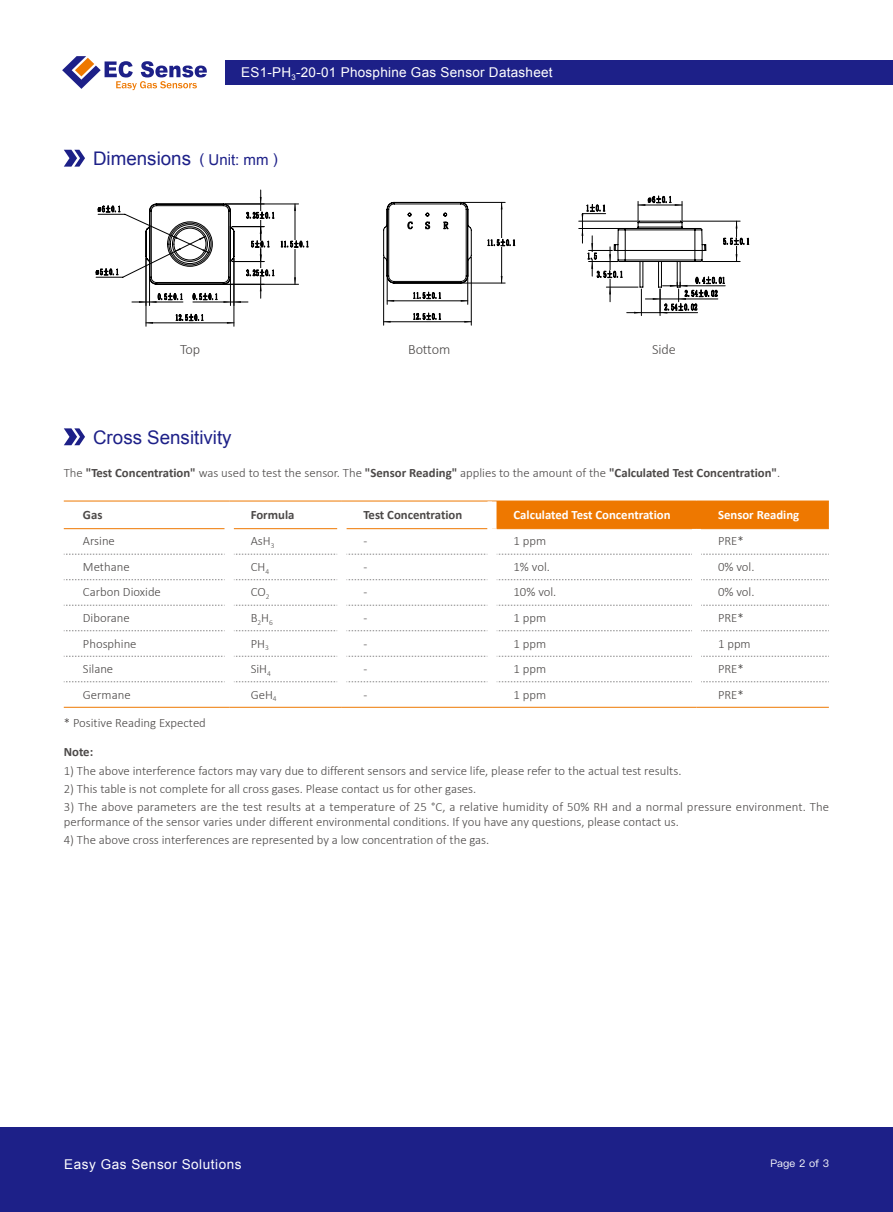
<style>
.page{position:relative;width:893px;height:1212px;background:#fff}
.page>*{position:absolute;margin:0;border:0;box-sizing:border-box;transform-origin:0 0}
.t1{font:18.75px "Arial";color:#1d2088}
.t2{font:300 14.25px "Calibri";letter-spacing:-.01em;color:#4c4948}
.t3{font:13.5px "Arial";letter-spacing:.02em;color:#fff}
.t4{font:13.5px "Arial";letter-spacing:.04em;color:#fff}
.t5{font:300 12.75px/15px "Calibri";color:#4c4948}
.t6{font:700 12.75px "Calibri";color:#4c4948}
.t7{font:700 12.75px "Calibri";color:#fff}
.t8{font:10.5px "Ping Fang SC";letter-spacing:.01em;color:#fff}
.s1{font-size:15px}
.s2{font-weight:300}
</style>
<div class="page">
<div style="left:225px;top:60px;width:668px;height:24px;background:#1d2088"></div>
<svg style="left:62px;top:56px;width:145px;height:34px"></svg>
<div style="left:0;top:1127px;width:893px;height:85px;background:#1d2088"></div>
<svg style="left:64px;top:150px;width:21px;height:17px"></svg>
<hr style="left:579px;top:221px;width:59px;height:1px;background:#000">
<hr style="left:579px;top:228px;width:56px;height:1px;background:#000">
<svg style="left:582px;top:196px;width:167px;height:120px"></svg>
<hr style="left:295px;top:204px;width:1px;height:36px;background:#000">
<hr style="left:295px;top:248px;width:1px;height:36px;background:#000">
<svg style="left:294px;top:205px;width:2px;height:6px"></svg>
<svg style="left:294px;top:277px;width:2px;height:7px"></svg>
<hr style="left:225px;top:204px;width:74px;height:1px;background:#000">
<hr style="left:225px;top:284px;width:74px;height:1px;background:#000">
<svg style="left:281px;top:247px;width:28px;height:1px"></svg>
<svg style="left:281px;top:240px;width:28px;height:7px"></svg>
<hr style="left:146px;top:323px;width:88px;height:1px;background:#000">
<svg style="left:147px;top:322px;width:6px;height:2px"></svg>
<svg style="left:227px;top:322px;width:7px;height:2px"></svg>
<hr style="left:146px;top:258px;width:1px;height:68px;background:#000">
<hr style="left:234px;top:258px;width:1px;height:68px;background:#000">
<svg style="left:176px;top:314px;width:27px;height:7px"></svg>
<svg style="left:96px;top:190px;width:178px;height:115px"></svg>
<hr style="left:384px;top:321px;width:87px;height:1px;background:#000">
<svg style="left:384px;top:321px;width:7px;height:2px"></svg>
<svg style="left:464px;top:321px;width:7px;height:2px"></svg>
<hr style="left:383px;top:257px;width:1px;height:68px;background:#000">
<hr style="left:471px;top:257px;width:1px;height:68px;background:#000">
<svg style="left:413px;top:313px;width:28px;height:7px"></svg>
<svg style="left:383px;top:202px;width:89px;height:102px"></svg>
<hr style="left:501px;top:202px;width:1px;height:36px;background:#000">
<hr style="left:501px;top:247px;width:1px;height:36px;background:#000">
<hr style="left:463px;top:202px;width:42px;height:1px;background:#000">
<hr style="left:463px;top:283px;width:42px;height:1px;background:#000">
<svg style="left:488px;top:238px;width:28px;height:9px"></svg>
<svg style="left:487px;top:239px;width:28px;height:7px"></svg>
<svg style="left:64px;top:428px;width:21px;height:17px"></svg>
<div style="left:496px;top:502px;width:333px;height:26px;background:#ee7800"></div>
<svg style="left:64px;top:554px;width:161px;height:1px"></svg>
<svg style="left:234px;top:554px;width:103px;height:1px"></svg>
<svg style="left:346px;top:554px;width:141px;height:1px"></svg>
<svg style="left:496px;top:554px;width:196px;height:1px"></svg>
<svg style="left:701px;top:554px;width:128px;height:1px"></svg>
<svg style="left:64px;top:579px;width:161px;height:1px"></svg>
<svg style="left:234px;top:579px;width:103px;height:1px"></svg>
<svg style="left:346px;top:579px;width:141px;height:1px"></svg>
<svg style="left:496px;top:579px;width:196px;height:1px"></svg>
<svg style="left:701px;top:579px;width:128px;height:1px"></svg>
<svg style="left:64px;top:605px;width:161px;height:1px"></svg>
<svg style="left:234px;top:605px;width:103px;height:1px"></svg>
<svg style="left:346px;top:605px;width:141px;height:1px"></svg>
<svg style="left:496px;top:605px;width:196px;height:1px"></svg>
<svg style="left:701px;top:605px;width:128px;height:1px"></svg>
<svg style="left:64px;top:630px;width:161px;height:1px"></svg>
<svg style="left:234px;top:630px;width:103px;height:1px"></svg>
<svg style="left:346px;top:630px;width:141px;height:1px"></svg>
<svg style="left:496px;top:630px;width:196px;height:1px"></svg>
<svg style="left:701px;top:630px;width:128px;height:1px"></svg>
<svg style="left:64px;top:656px;width:161px;height:1px"></svg>
<svg style="left:234px;top:656px;width:103px;height:1px"></svg>
<svg style="left:346px;top:656px;width:141px;height:1px"></svg>
<svg style="left:496px;top:656px;width:196px;height:1px"></svg>
<svg style="left:701px;top:656px;width:128px;height:1px"></svg>
<svg style="left:64px;top:681px;width:161px;height:1px"></svg>
<svg style="left:234px;top:681px;width:103px;height:1px"></svg>
<svg style="left:346px;top:681px;width:141px;height:1px"></svg>
<svg style="left:496px;top:681px;width:196px;height:1px"></svg>
<svg style="left:701px;top:681px;width:128px;height:1px"></svg>
<hr style="left:64px;top:528px;width:161px;height:1px;background:#ee7800">
<hr style="left:234px;top:528px;width:103px;height:1px;background:#ee7800">
<hr style="left:346px;top:528px;width:141px;height:1px;background:#ee7800">
<hr style="left:496px;top:528px;width:200px;height:1px;background:#ee7800">
<hr style="left:696px;top:528px;width:133px;height:1px;background:#ee7800">
<hr style="left:64px;top:501px;width:165px;height:1px;background:#ee7800">
<hr style="left:229px;top:501px;width:113px;height:1px;background:#ee7800">
<hr style="left:342px;top:501px;width:150px;height:1px;background:#ee7800">
<hr style="left:492px;top:501px;width:204px;height:1px;background:#ee7800">
<hr style="left:696px;top:501px;width:133px;height:1px;background:#ee7800">
<hr style="left:64px;top:707px;width:165px;height:1px;background:#ee7800">
<hr style="left:229px;top:707px;width:113px;height:1px;background:#ee7800">
<hr style="left:342px;top:707px;width:150px;height:1px;background:#ee7800">
<hr style="left:492px;top:707px;width:204px;height:1px;background:#ee7800">
<hr style="left:696px;top:707px;width:133px;height:1px;background:#ee7800">
<div style="left:692px;top:501px;width:9px;height:27px;background:#ee7800"></div>
<div style="left:487px;top:501px;width:9px;height:28px;background:#fff"></div>
<p class="t3" style="left:241px;top:64px;width:313px">ES1-PH<sub>3</sub>-20-01 Phosphine Gas Sensor Datasheet</p>
<h1 class="t1" style="left:93px;top:146px;width:186px">Dimensions <span class="s1">( Unit: mm )</span></h1>
<p class="t2" style="left:180px;top:340px;width:22px">Top</p>
<p class="t2" style="left:408px;top:340px;width:44px">Bottom</p>
<p class="t2" style="left:652px;top:340px;width:25px">Side</p>
<h1 class="t1" style="left:93px;top:425px;width:140px">Cross Sensitivity</h1>
<p class="t6" style="left:64px;top:465px;width:718px"><span class="s2">The</span> "Test Concentration" <span class="s2">was used to test the sensor. The</span> "Sensor Reading" <span class="s2">applies to the amount of the</span> "Calculated Test Concentration"<span class="s2">.</span></p>
<p class="t6" style="left:83px;top:507px;width:21px">Gas</p>
<p class="t6" style="left:251px;top:507px;width:45px">Formula</p>
<p class="t6" style="left:363px;top:507px;width:100px">Test Concentration</p>
<p class="t7" style="left:513px;top:507px;width:158px">Calculated Test Concentration</p>
<p class="t7" style="left:718px;top:507px;width:83px">Sensor Reading</p>
<p class="t5" style="left:83px;top:534px;width:34px">Arsine</p>
<p class="t5" style="left:251px;top:534px;width:25px">AsH<sub>3</sub></p>
<p class="t5" style="left:363px;top:534px;width:5px">-</p>
<p class="t5" style="left:513px;top:534px;width:34px">1 ppm</p>
<p class="t5" style="left:718px;top:534px;width:27px">PRE*</p>
<p class="t5" style="left:83px;top:559px;width:48px">Methane</p>
<p class="t5" style="left:251px;top:559px;width:20px">CH<sub>4</sub></p>
<p class="t5" style="left:363px;top:559px;width:5px">-</p>
<p class="t5" style="left:513px;top:559px;width:38px">1% vol.</p>
<p class="t5" style="left:718px;top:559px;width:38px">0% vol.</p>
<p class="t5" style="left:83px;top:585px;width:80px">Carbon Dioxide</p>
<p class="t5" style="left:251px;top:585px;width:20px">CO<sub>2</sub></p>
<p class="t5" style="left:363px;top:585px;width:5px">-</p>
<p class="t5" style="left:513px;top:585px;width:44px">10% vol.</p>
<p class="t5" style="left:718px;top:585px;width:38px">0% vol.</p>
<p class="t5" style="left:83px;top:610px;width:48px">Diborane</p>
<p class="t5" style="left:251px;top:610px;width:24px">B<sub>2</sub>H<sub>6</sub></p>
<p class="t5" style="left:363px;top:610px;width:5px">-</p>
<p class="t5" style="left:513px;top:610px;width:34px">1 ppm</p>
<p class="t5" style="left:718px;top:610px;width:27px">PRE*</p>
<p class="t5" style="left:83px;top:636px;width:55px">Phosphine</p>
<p class="t5" style="left:251px;top:636px;width:20px">PH<sub>3</sub></p>
<p class="t5" style="left:363px;top:636px;width:5px">-</p>
<p class="t5" style="left:513px;top:636px;width:34px">1 ppm</p>
<p class="t5" style="left:718px;top:636px;width:34px">1 ppm</p>
<p class="t5" style="left:83px;top:661px;width:32px">Silane</p>
<p class="t5" style="left:251px;top:661px;width:22px">SiH<sub>4</sub></p>
<p class="t5" style="left:363px;top:661px;width:5px">-</p>
<p class="t5" style="left:513px;top:661px;width:34px">1 ppm</p>
<p class="t5" style="left:718px;top:661px;width:27px">PRE*</p>
<p class="t5" style="left:83px;top:687px;width:49px">Germane</p>
<p class="t5" style="left:251px;top:687px;width:27px">GeH<sub>4</sub></p>
<p class="t5" style="left:363px;top:687px;width:5px">-</p>
<p class="t5" style="left:513px;top:687px;width:34px">1 ppm</p>
<p class="t5" style="left:718px;top:687px;width:27px">PRE*</p>
<p class="t5" style="left:64px;top:715px;width:144px">* Positive Reading Expected</p>
<p class="t6" style="left:64px;top:744px;width:31px">Note:</p>
<p class="t5" style="left:64px;top:763px;width:619px">1) The above interference factors may vary due to different sensors and service life, please refer to the actual test results.</p>
<p class="t5" style="left:64px;top:781px;width:414px">2) This table is not complete for all cross gases. Please contact us for other gases.</p>
<p class="t5" style="left:64px;top:799px;width:767px">3) The above parameters are the test results at a temperature of 25 °C, a relative humidity of 50% RH and a normal pressure environment. The performance of the sensor varies under different environmental conditions. If you have any questions, please contact us.</p>
<p class="t5" style="left:64px;top:832px;width:427px">4) The above cross interferences are represented by a low concentration of the gas.</p>
<p class="t4" style="left:64px;top:1156px;width:179px">Easy Gas Sensor Solutions</p>
<p class="t8" style="left:770px;top:1156px;width:60px">Page 2 of 3</p>
</div>
